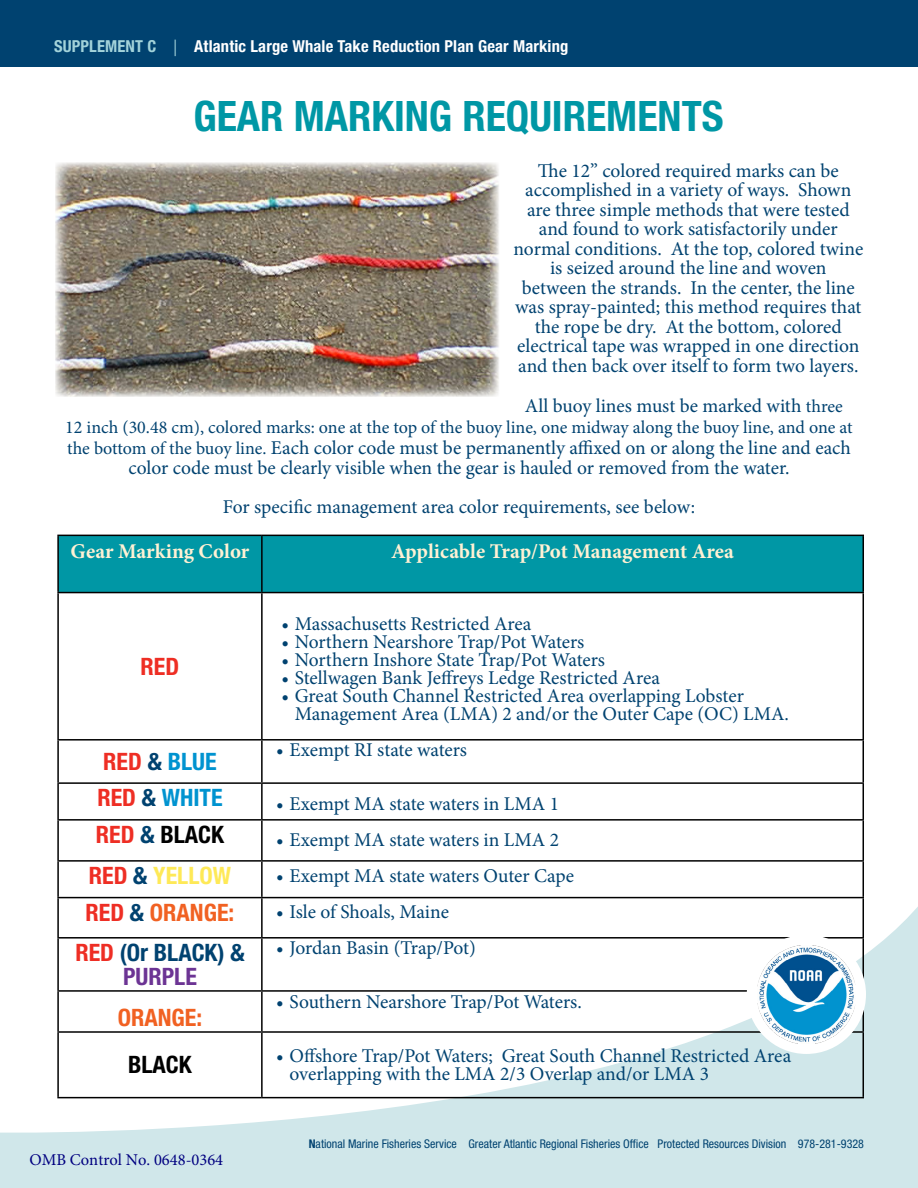
<style>
.page{position:relative;width:918px;height:1188px;background:#fff}
.page>*{position:absolute;margin:0;border:0;box-sizing:border-box;transform-origin:0 0}
.t1{font:700 condensed 42px "Helvetica Neue LT Std";color:#0097a5}
.t2{font:700 condensed 24px/24px "Helvetica Neue LT Std";color:#004270;text-align:center}
.t3{font:700 condensed 24px "Helvetica Neue LT Std";color:#f16122}
.t4{font:700 condensed 24px "Helvetica Neue LT Std";color:#0093d0}
.t5{font:700 condensed 24px "Helvetica Neue LT Std";color:#000}
.t6{font:700 condensed 24px "Helvetica Neue LT Std";color:#fee957}
.t7{font:700 condensed 24px "Helvetica Neue LT Std";color:#ee2e24}
.t8{font:700 21px "Minion Pro";letter-spacing:-.005em;color:#fff1d4}
.t9{font:19.5px/19.5px "Minion Pro";letter-spacing:-.005em;color:#004270}
.t10{font:18px "Minion Pro";letter-spacing:-.005em;color:#004270}
.t11{font:700 condensed 16.5px "Helvetica Neue LT Std";letter-spacing:.01em;color:#fff}
.t12{font:16.5px "Minion Pro";color:#000080}
.t13{font:condensed 12px "Helvetica Neue LT Std";color:#004270}
.s1{color:#a3d3da}
.s2{font-family:"Minion Pro";font-weight:400;font-stretch:normal;color:#a3d3da}
.s3{font-size:18px}
.s4{color:#ee2e24}
.s5{color:#004270}
.s6{color:#6c3494}
.s7{font-weight:700}
</style>
<div class="page">
<svg style="left:0;top:890px;width:918px;height:298px"></svg>
<div style="left:0;top:0;width:918px;height:68px;background:#004270"></div>
<div style="left:59px;top:536px;width:804px;height:56px;background:#0097a5"></div>
<hr style="left:57px;top:535px;width:205px;height:1px;background:#000">
<hr style="left:57px;top:536px;width:2px;height:56px;background:#000">
<hr style="left:262px;top:535px;width:602px;height:1px;background:#000">
<hr style="left:261px;top:536px;width:2px;height:56px;background:#000">
<hr style="left:863px;top:536px;width:1px;height:56px;background:#000">
<hr style="left:57px;top:592px;width:205px;height:1px;background:#000">
<hr style="left:57px;top:593px;width:2px;height:146px;background:#000">
<hr style="left:262px;top:592px;width:602px;height:1px;background:#000">
<hr style="left:261px;top:593px;width:2px;height:146px;background:#000">
<hr style="left:863px;top:593px;width:1px;height:146px;background:#000">
<hr style="left:57px;top:739px;width:205px;height:2px;background:#000">
<hr style="left:57px;top:741px;width:2px;height:41px;background:#000">
<hr style="left:262px;top:739px;width:602px;height:2px;background:#000">
<hr style="left:261px;top:741px;width:2px;height:41px;background:#000">
<hr style="left:863px;top:741px;width:1px;height:41px;background:#000">
<hr style="left:57px;top:782px;width:205px;height:2px;background:#000">
<hr style="left:57px;top:784px;width:2px;height:35px;background:#000">
<hr style="left:262px;top:782px;width:602px;height:2px;background:#000">
<hr style="left:261px;top:784px;width:2px;height:35px;background:#000">
<hr style="left:863px;top:784px;width:1px;height:35px;background:#000">
<hr style="left:57px;top:819px;width:205px;height:2px;background:#000">
<hr style="left:57px;top:821px;width:2px;height:39px;background:#000">
<hr style="left:262px;top:819px;width:602px;height:2px;background:#000">
<hr style="left:261px;top:821px;width:2px;height:39px;background:#000">
<hr style="left:863px;top:821px;width:1px;height:39px;background:#000">
<hr style="left:57px;top:860px;width:205px;height:2px;background:#000">
<hr style="left:57px;top:862px;width:2px;height:35px;background:#000">
<hr style="left:262px;top:860px;width:602px;height:2px;background:#000">
<hr style="left:261px;top:862px;width:2px;height:35px;background:#000">
<hr style="left:863px;top:862px;width:1px;height:35px;background:#000">
<hr style="left:57px;top:897px;width:205px;height:1px;background:#000">
<hr style="left:57px;top:898px;width:2px;height:39px;background:#000">
<hr style="left:262px;top:897px;width:602px;height:1px;background:#000">
<hr style="left:261px;top:898px;width:2px;height:39px;background:#000">
<hr style="left:863px;top:898px;width:1px;height:39px;background:#000">
<hr style="left:57px;top:937px;width:205px;height:2px;background:#000">
<hr style="left:57px;top:939px;width:2px;height:51px;background:#000">
<hr style="left:262px;top:937px;width:602px;height:2px;background:#000">
<hr style="left:261px;top:939px;width:2px;height:51px;background:#000">
<hr style="left:863px;top:939px;width:1px;height:51px;background:#000">
<hr style="left:57px;top:990px;width:205px;height:2px;background:#000">
<hr style="left:57px;top:992px;width:2px;height:39px;background:#000">
<hr style="left:262px;top:990px;width:602px;height:2px;background:#000">
<hr style="left:261px;top:992px;width:2px;height:39px;background:#000">
<hr style="left:863px;top:992px;width:1px;height:39px;background:#000">
<hr style="left:57px;top:1031px;width:205px;height:2px;background:#000">
<hr style="left:57px;top:1033px;width:2px;height:64px;background:#000">
<hr style="left:262px;top:1031px;width:602px;height:2px;background:#000">
<hr style="left:261px;top:1033px;width:2px;height:64px;background:#000">
<hr style="left:863px;top:1033px;width:1px;height:64px;background:#000">
<hr style="left:57px;top:1097px;width:205px;height:1px;background:#000">
<hr style="left:262px;top:1097px;width:602px;height:1px;background:#000">
<div style="left:747px;top:935px;width:119px;height:119px;background:#fff;border-radius:50%"></div>
<img style="left:758px;top:946px;width:97px;height:97px">
<img style="left:55px;top:162px;width:444px;height:235px">
<p class="t11" style="left:54px;top:37px;width:516px"><span class="s1">SUPPLEMENT C</span> <span class="s2">|</span> Atlantic Large Whale Take Reduction Plan Gear Marking</p>
<h1 class="t1" style="left:193px;top:90px;width:532px">GEAR MARKING REQUIREMENTS</h1>
<p class="t9" style="left:513px;top:161px;width:351px;text-align:center">The 12” colored required marks can be accomplished in a variety of ways. Shown are three simple methods that were tested and found to work satisfactorily under normal conditions. At the top, colored twine is seized around the line and woven<br>between the strands. In the center, the line was spray-painted; this method requires that the rope be dry. At the bottom, colored electrical tape was wrapped in one direction and then back over itself to form two layers.</p>
<p class="t9" style="left:525px;top:396px;width:320px">All buoy lines must be marked with <span class="s3">three</span></p>
<p class="t10" style="left:65px;top:415px;width:789px">12 inch (30.48 cm), colored marks: one at the top of the buoy line, one midway along the buoy line, and one at</p>
<p class="t9" style="left:67px;top:438px;width:785px;text-align:center"><span class="s3">the bottom of the buoy line.</span> Each color code must be permanently affixed on or along the line and each color code must be clearly visible when the gear is hauled or removed from the water.</p>
<p class="t9" style="left:223px;top:497px;width:474px">For specific management area color requirements, see below:</p>
<p class="t8" style="left:71px;top:536px;width:180px">Gear Marking Color</p>
<p class="t8" style="left:391px;top:536px;width:344px">Applicable Trap/Pot Management Area</p>
<p class="t7" style="left:141px;top:652px;width:40px">RED</p>
<p class="t4" style="left:103px;top:747px;width:115px"><span class="s4">RED</span> <span class="s5">&amp;</span> BLUE</p>
<p class="t9" style="left:281px;top:614px;width:252px">• Massachusetts Restricted Area</p>
<p class="t9" style="left:281px;top:632px;width:305px">• Northern Nearshore Trap/Pot Waters</p>
<p class="t9" style="left:281px;top:650px;width:325px">• Northern Inshore State Trap/Pot Waters</p>
<p class="t9" style="left:281px;top:668px;width:380px">• Stellwagen Bank Jeffreys Ledge Restricted Area</p>
<p class="t9" style="left:295px;top:687px;width:496px;line-height:18px;text-indent:-13px">• Great South Channel Restricted Area overlapping Lobster<br>Management Area (LMA) 2 and/or the Outer Cape (OC) LMA.</p>
<p class="t9" style="left:276px;top:740px;width:192px">• Exempt RI state waters</p>
<p class="t4" style="left:97px;top:783px;width:127px"><span class="s4">RED</span> <span class="s5">&amp;</span> WHITE</p>
<p class="t9" style="left:276px;top:794px;width:284px">• Exempt MA state waters in LMA 1</p>
<p class="t5" style="left:96px;top:820px;width:129px"><span class="s4">RED</span> <span class="s5">&amp;</span> BLACK</p>
<p class="t9" style="left:276px;top:830px;width:284px">• Exempt MA state waters in LMA 2</p>
<p class="t6" style="left:89px;top:861px;width:144px"><span class="s4">RED</span> <span class="s5">&amp;</span> YELLOW</p>
<p class="t9" style="left:276px;top:866px;width:300px">• Exempt MA state waters Outer Cape</p>
<p class="t3" style="left:86px;top:898px;width:150px"><span class="s4">RED</span> <span class="s5">&amp;</span> ORANGE:</p>
<p class="t9" style="left:276px;top:902px;width:174px">• Isle of Shoals, Maine</p>
<p class="t2" style="left:75px;top:940px;width:171px"><span class="s4">RED</span> (Or BLACK) &amp;<br><span class="s6">PURPLE</span></p>
<p class="t9" style="left:276px;top:938px;width:201px">• Jordan Basin (Trap/Pot)</p>
<p class="t3" style="left:118px;top:1003px;width:86px">ORANGE:</p>
<p class="t9" style="left:276px;top:992px;width:307px">• Southern Nearshore Trap/Pot Waters.</p>
<p class="t5" style="left:128px;top:1050px;width:65px">BLACK</p>
<p class="t9" style="left:290px;top:1047px;width:503px;line-height:18px;text-indent:-13px">• Offshore Trap/Pot Waters; Great South Channel Restricted Area overlapping with the LMA 2/3 Overlap and/or LMA 3</p>
<p class="t12" style="left:29px;top:1149px;width:195px">OMB Control No. 0648-0364</p>
<p class="t13" style="left:309px;top:1136px;width:557px"><span class="s7">N</span>ational Marine Fisheries Service Greater Atlantic Regional Fisheries Office Protected Resources Division 978-281-9328</p>
</div>
